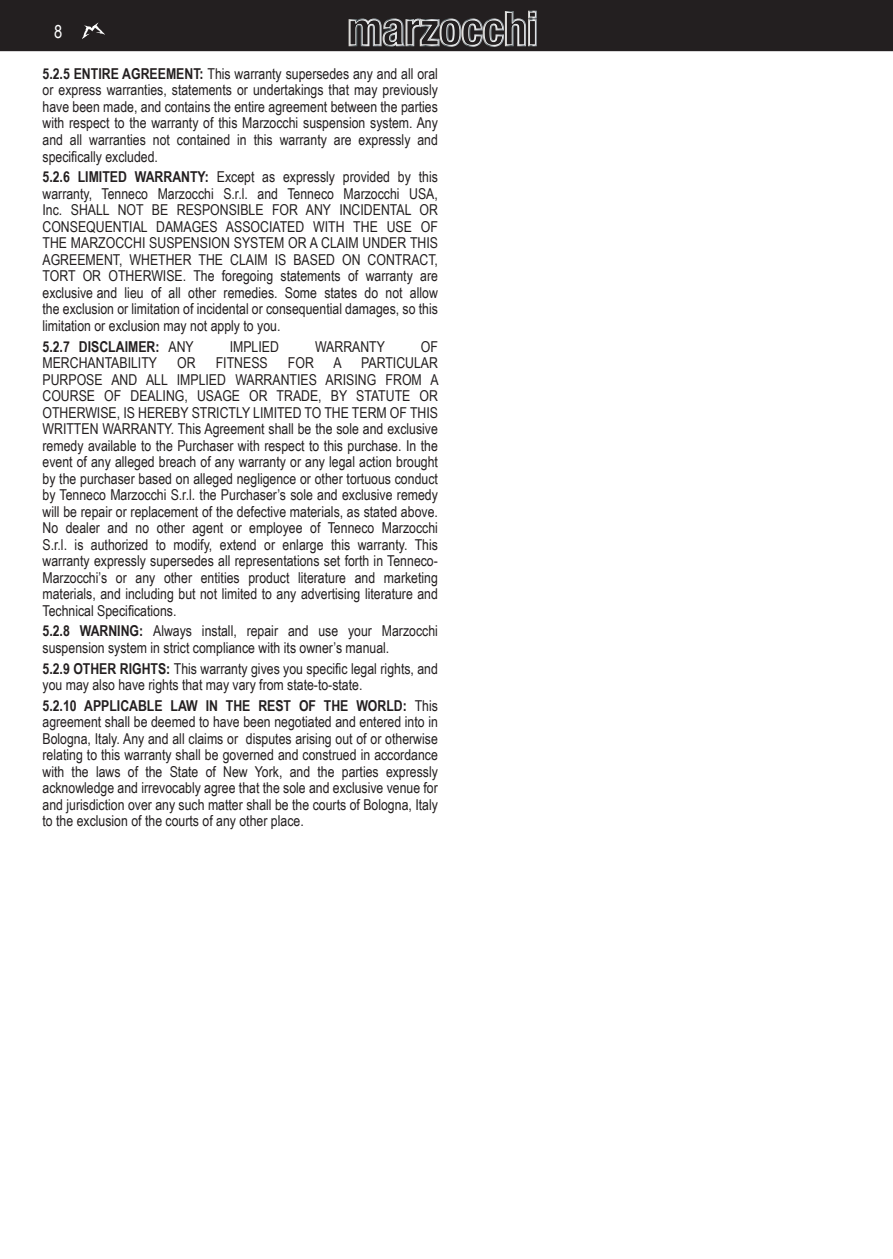
<style>
.page{position:relative;width:893px;height:1259px;background:#fff}
.page>*{position:absolute;margin:0;border:0;box-sizing:border-box;transform-origin:0 0}
.t1{font:18px "Arial Narrow";color:#fff}
.t2{font:15px/16.5px "Arial Narrow";color:#231f20;text-align:justify}
.t3{font:700 15px "Arial Narrow";color:#231f20}
.s1{font-weight:700}
.s2{font-weight:400}
</style>
<div class="page">
<div style="left:0;top:0;width:892px;height:51px;background:#231f20"></div>
<svg style="left:349px;top:11px;width:188px;height:36px;background:#575556"></svg>
<div style="left:530px;top:21px;width:5px;height:23px;background:#231f20"></div>
<svg style="left:82px;top:22px;width:23px;height:17px"></svg>
<svg style="left:892px;top:0;width:1px;height:51px"></svg>
<p class="t1" style="left:54px;top:22px;width:10px">8</p>
<p class="t2" style="left:43px;top:65px;width:397px"><span class="s1">5.2.5 ENTIRE AGREEMENT:</span> This warranty supersedes any and all oral or express warranties, statements or undertakings that may previously have been made, and contains the entire agreement between the parties with respect to the warranty of this Marzocchi suspension system. Any and all warranties not contained in this warranty are expressly and specifically excluded.</p>
<p class="t2" style="left:43px;top:169px;width:397px"><span class="s1">5.2.6 LIMITED WARRANTY:</span> Except as expressly provided by this warranty, Tenneco Marzocchi S.r.l. and Tenneco Marzocchi USA, Inc. SHALL NOT BE RESPONSIBLE FOR ANY INCIDENTAL OR CONSEQUENTIAL DAMAGES ASSOCIATED WITH THE USE OF THE MARZOCCHI SUSPENSION SYSTEM OR A CLAIM UNDER THIS AGREEMENT, WHETHER THE CLAIM IS BASED ON CONTRACT, TORT OR OTHERWISE. The foregoing statements of warranty are exclusive and lieu of all other remedies. Some states do not allow the exclusion or limitation of incidental or consequential damages, so this limitation or exclusion may not apply to you.</p>
<p class="t3" style="left:43px;top:337px;width:153px">5.2.7 DISCLAIMER: <span class="s2">ANY</span></p>
<p class="t2" style="left:230px;top:338px;width:51px">IMPLIED</p>
<p class="t2" style="left:315px;top:338px;width:71px">WARRANTY</p>
<p class="t2" style="left:421px;top:338px;width:19px">OF</p>
<p class="t2" style="left:43px;top:354px;width:116px">MERCHANTABILITY</p>
<p class="t2" style="left:177px;top:354px;width:20px">OR</p>
<p class="t2" style="left:216px;top:354px;width:53px">FITNESS</p>
<p class="t2" style="left:288px;top:354px;width:27px">FOR</p>
<p class="t2" style="left:333px;top:354px;width:10px">A</p>
<p class="t2" style="left:43px;top:354px;width:398px;text-indent:319px">PARTICULAR PURPOSE AND ALL IMPLIED WARRANTIES ARISING FROM A COURSE OF DEALING, USAGE OR TRADE, BY STATUTE OR OTHERWISE, IS HEREBY STRICTLY LIMITED TO THE TERM OF THIS WRITTEN WARRANTY. This Agreement shall be the sole and exclusive remedy available to the Purchaser with respect to this purchase. In the event of any alleged breach of any warranty or any legal action brought by the purchaser based on alleged negligence or other tortuous conduct by Tenneco Marzocchi S.r.l. the Purchaser’s sole and exclusive remedy will be repair or replacement of the defective materials, as stated above.<br>No dealer and no other agent or employee of Tenneco Marzocchi S.r.l. is authorized to modify, extend or enlarge this warranty. This warranty expressly supersedes all representations set forth in Tenneco-Marzocchi’s or any other entities product literature and marketing materials, and including but not limited to any advertising literature and Technical Specifications.</p>
<p class="t2" style="left:43px;top:623px;width:397px"><span class="s1">5.2.8 WARNING:</span> Always install, repair and use your Marzocchi suspension system in strict compliance with its owner’s manual.</p>
<p class="t2" style="left:43px;top:660px;width:397px"><span class="s1">5.2.9 OTHER RIGHTS:</span> This warranty gives you specific legal rights, and you may also have rights that may vary from state-to-state.</p>
<p class="t2" style="left:43px;top:697px;width:397px"><span class="s1">5.2.10 APPLICABLE LAW IN THE REST OF THE WORLD:</span> This agreement shall be deemed to have been negotiated and entered into in Bologna, Italy. Any and all claims or disputes arising out of or otherwise relating to this warranty shall be governed and construed in accordance with the laws of the State of New York, and the parties expressly acknowledge and irrevocably agree that the sole and exclusive venue for and jurisdiction over any such matter shall be the courts of Bologna, Italy to the exclusion of the courts of any other place.</p>
</div>
